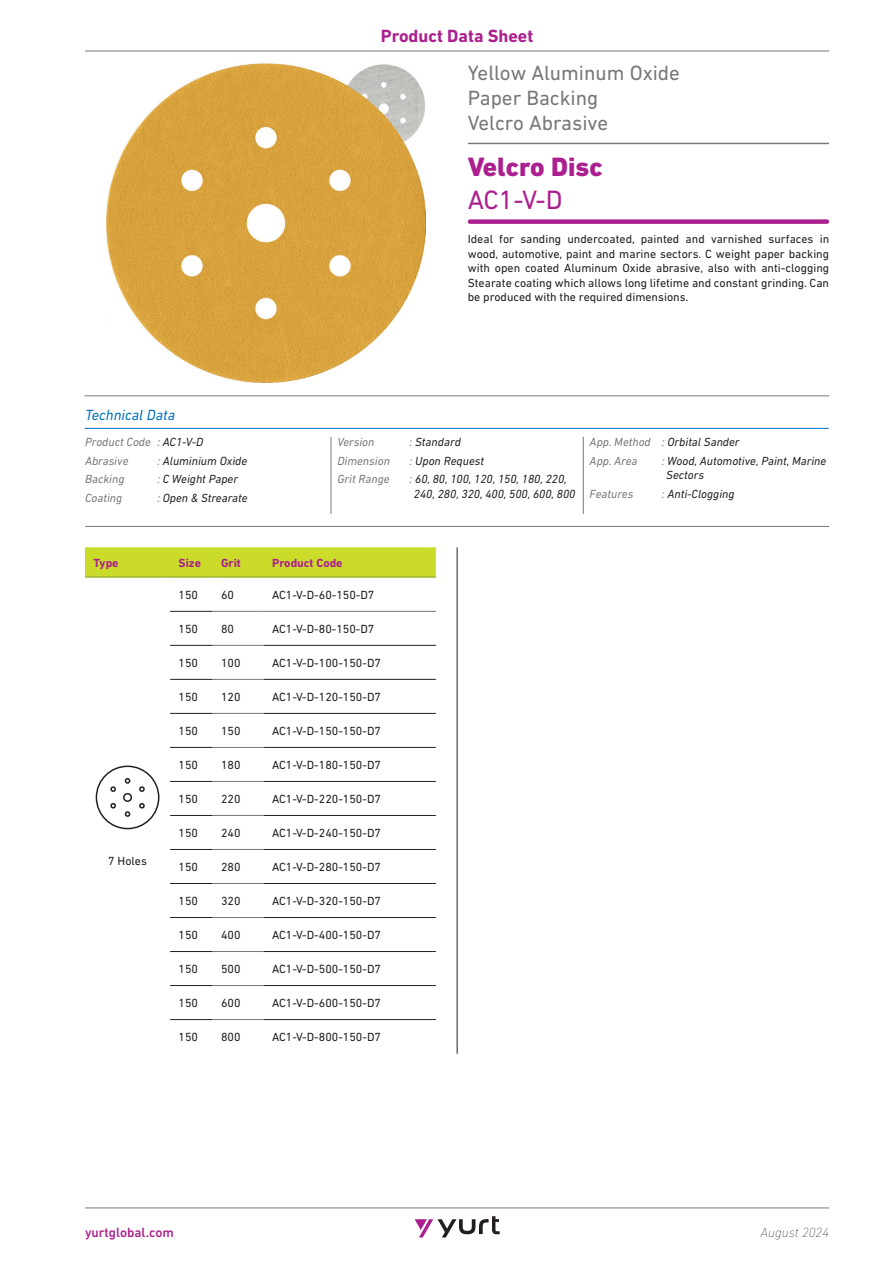
<style>
.page{position:relative;width:893px;height:1263px;background:#fff}
.page>*{position:absolute;margin:0;border:0;box-sizing:border-box;transform-origin:0 0}
.t1{font:800 27px "DIN Next LT Pro";color:#ab208e}
.t2{font:27px "DIN Next LT Pro";color:#ab208e}
.t3{font:21px/25.2px "DIN Next LT Pro";color:#76787b}
.t4{font:700 18px "DIN Next LT Pro";color:#ab208e}
.t5{font:italic 15px "DIN Next LT Pro";color:#0072bc}
.t6{font:500 13.5px "DIN Next LT Pro";color:#ab208e}
.t7{font:italic 200 13.5px "DIN Next LT Pro";color:#231f20}
.t8{font:12px/14.4px "DIN Next LT Pro";color:#231f20;text-align:justify}
.t9{font:italic 12px/14.4px "DIN Next LT Pro";color:#231f20}
.t10{font:italic 12px "DIN Next LT Pro";color:#76787b}
.t11{font:700 12px "DIN Next LT Pro";color:#ab208e}
.s1{color:#231f20}
.s2{color:#76787b}
</style>
<div class="page">
<hr style="left:85px;top:395px;width:744px;height:1px;background:#76787b">
<hr style="left:85px;top:428px;width:743px;height:1px;background:#0072bc">
<img style="left:106px;top:64px;width:319px;height:319px">
<hr style="left:468px;top:143px;width:360px;height:1px;background:#76787b">
<div style="left:470px;top:219px;width:357px;height:5px;background:#ab208e"></div>
<hr style="left:85px;top:526px;width:744px;height:1px;background:#76787b">
<hr style="left:583px;top:437px;width:1px;height:76px;background:#76787b">
<hr style="left:331px;top:437px;width:1px;height:76px;background:#76787b">
<svg style="left:85px;top:547px;width:351px;height:30px;background:#c9da2c"></svg>
<hr style="left:213px;top:611px;width:51px;height:1px;background:#76787b">
<hr style="left:213px;top:645px;width:51px;height:1px;background:#76787b">
<hr style="left:213px;top:679px;width:51px;height:1px;background:#76787b">
<hr style="left:213px;top:713px;width:51px;height:1px;background:#76787b">
<hr style="left:213px;top:747px;width:51px;height:1px;background:#76787b">
<hr style="left:213px;top:781px;width:51px;height:1px;background:#76787b">
<hr style="left:213px;top:815px;width:51px;height:1px;background:#76787b">
<hr style="left:213px;top:849px;width:51px;height:1px;background:#76787b">
<hr style="left:213px;top:883px;width:51px;height:1px;background:#76787b">
<hr style="left:213px;top:917px;width:51px;height:1px;background:#76787b">
<hr style="left:213px;top:951px;width:51px;height:1px;background:#76787b">
<hr style="left:213px;top:985px;width:51px;height:1px;background:#76787b">
<hr style="left:213px;top:1019px;width:51px;height:1px;background:#76787b">
<hr style="left:85px;top:577px;width:85px;height:1px;background:#8b9b1c">
<hr style="left:170px;top:577px;width:43px;height:1px;background:#8b9b1c">
<hr style="left:213px;top:577px;width:51px;height:1px;background:#8b9b1c">
<hr style="left:264px;top:577px;width:172px;height:1px;background:#8b9b1c">
<hr style="left:170px;top:611px;width:43px;height:1px;background:#231f20">
<hr style="left:170px;top:645px;width:43px;height:1px;background:#231f20">
<hr style="left:170px;top:679px;width:43px;height:1px;background:#231f20">
<hr style="left:170px;top:713px;width:43px;height:1px;background:#231f20">
<hr style="left:170px;top:747px;width:43px;height:1px;background:#231f20">
<hr style="left:170px;top:781px;width:43px;height:1px;background:#231f20">
<hr style="left:170px;top:815px;width:43px;height:1px;background:#231f20">
<hr style="left:170px;top:849px;width:43px;height:1px;background:#231f20">
<hr style="left:170px;top:883px;width:43px;height:1px;background:#231f20">
<hr style="left:170px;top:917px;width:43px;height:1px;background:#231f20">
<hr style="left:170px;top:951px;width:43px;height:1px;background:#231f20">
<hr style="left:170px;top:985px;width:43px;height:1px;background:#231f20">
<hr style="left:170px;top:1019px;width:43px;height:1px;background:#231f20">
<hr style="left:264px;top:611px;width:172px;height:1px;background:#76787b">
<hr style="left:264px;top:645px;width:172px;height:1px;background:#231f20">
<hr style="left:264px;top:679px;width:172px;height:1px;background:#231f20">
<hr style="left:264px;top:713px;width:172px;height:1px;background:#231f20">
<hr style="left:264px;top:747px;width:172px;height:1px;background:#231f20">
<hr style="left:264px;top:781px;width:172px;height:1px;background:#231f20">
<hr style="left:264px;top:815px;width:172px;height:1px;background:#231f20">
<hr style="left:264px;top:849px;width:172px;height:1px;background:#231f20">
<hr style="left:264px;top:883px;width:172px;height:1px;background:#231f20">
<hr style="left:264px;top:917px;width:172px;height:1px;background:#231f20">
<hr style="left:264px;top:951px;width:172px;height:1px;background:#231f20">
<hr style="left:264px;top:985px;width:172px;height:1px;background:#231f20">
<hr style="left:264px;top:1019px;width:172px;height:1px;background:#231f20">
<svg style="left:95px;top:765px;width:65px;height:65px"></svg>
<hr style="left:457px;top:547px;width:1px;height:507px;background:#231f20">
<svg style="left:415px;top:1216px;width:85px;height:21px"></svg>
<hr style="left:85px;top:51px;width:744px;height:1px;background:#76787b">
<hr style="left:85px;top:1208px;width:744px;height:1px;background:#76787b">
<h3 class="t4" style="left:381px;top:26px;width:154px">Product Data Sheet</h3>
<p class="t5" style="left:85px;top:406px;width:92px">Technical Data</p>
<p class="t10" style="left:85px;top:435px;width:120px">Product Code : <span class="s1">AC1-V-D</span></p>
<p class="t10" style="left:85px;top:453px;width:45px">Abrasive</p>
<p class="t9" style="left:157px;top:453px;width:91px"><span class="s2">:</span> Aluminium Oxide</p>
<p class="t10" style="left:85px;top:472px;width:41px">Backing</p>
<p class="t9" style="left:157px;top:472px;width:82px"><span class="s2">:</span> C Weight Paper</p>
<p class="t10" style="left:85px;top:491px;width:39px">Coating</p>
<p class="t9" style="left:157px;top:490px;width:92px"><span class="s2">:</span> Open &amp; Strearate</p>
<p class="t3" style="left:468px;top:60px;width:214px">Yellow Aluminum Oxide<br>Paper Backing<br>Velcro Abrasive</p>
<p class="t1" style="left:468px;top:151px;width:137px">Velcro Disc</p>
<p class="t2" style="left:468px;top:184px;width:96px">AC1-V-D</p>
<p class="t8" style="left:468px;top:232px;width:363px">Ideal for sanding undercoated, painted and varnished surfaces in wood, automotive, paint and marine sectors. C weight paper backing with open coated Aluminum Oxide abrasive, also with anti-clogging Stearate coating which allows long lifetime and constant grinding. Can be produced with the required dimensions.</p>
<p class="t10" style="left:337px;top:435px;width:39px">Version</p>
<p class="t9" style="left:410px;top:434px;width:53px"><span class="s2">:</span> Standard</p>
<p class="t10" style="left:337px;top:453px;width:54px">Dimension</p>
<p class="t9" style="left:410px;top:453px;width:76px"><span class="s2">:</span> Upon Request</p>
<p class="t10" style="left:337px;top:472px;width:54px">Grit Range</p>
<p class="t9" style="left:414px;top:472px;width:163px;text-indent:-4px"><span class="s2">:</span> 60, 80, 100, 120, 150, 180, 220,<br>240, 280, 320, 400, 500, 600, 800</p>
<p class="t9" style="left:590px;top:434px;width:152px"><span class="s2">App. Method :</span> Orbital Sander</p>
<p class="t10" style="left:590px;top:453px;width:49px">App. Area</p>
<p class="t9" style="left:666px;top:453px;width:162px;text-indent:-4px"><span class="s2">:</span> Wood, Automotive, Paint, Marine<br>Sectors</p>
<p class="t10" style="left:590px;top:487px;width:45px">Features</p>
<p class="t9" style="left:662px;top:486px;width:74px"><span class="s2">:</span> Anti-Clogging</p>
<p class="t11" style="left:94px;top:555px;width:27px">Type</p>
<p class="t11" style="left:179px;top:555px;width:24px">Size</p>
<p class="t11" style="left:221px;top:555px;width:21px">Grit</p>
<p class="t11" style="left:272px;top:555px;width:72px">Product Code</p>
<p class="t8" style="left:108px;top:854px;width:40px">7 Holes</p>
<p class="t8" style="left:179px;top:587px;width:21px">150</p>
<p class="t8" style="left:221px;top:587px;width:15px">60</p>
<p class="t8" style="left:272px;top:587px;width:104px">AC1-V-D-60-150-D7</p>
<p class="t8" style="left:179px;top:621px;width:21px">150</p>
<p class="t8" style="left:221px;top:621px;width:15px">80</p>
<p class="t8" style="left:272px;top:621px;width:104px">AC1-V-D-80-150-D7</p>
<p class="t8" style="left:179px;top:655px;width:21px">150</p>
<p class="t8" style="left:221px;top:655px;width:21px">100</p>
<p class="t8" style="left:272px;top:655px;width:110px">AC1-V-D-100-150-D7</p>
<p class="t8" style="left:179px;top:689px;width:21px">150</p>
<p class="t8" style="left:221px;top:689px;width:21px">120</p>
<p class="t8" style="left:272px;top:689px;width:110px">AC1-V-D-120-150-D7</p>
<p class="t8" style="left:179px;top:723px;width:21px">150</p>
<p class="t8" style="left:221px;top:723px;width:21px">150</p>
<p class="t8" style="left:272px;top:723px;width:110px">AC1-V-D-150-150-D7</p>
<p class="t8" style="left:179px;top:757px;width:21px">150</p>
<p class="t8" style="left:221px;top:757px;width:21px">180</p>
<p class="t8" style="left:272px;top:757px;width:110px">AC1-V-D-180-150-D7</p>
<p class="t8" style="left:179px;top:791px;width:21px">150</p>
<p class="t8" style="left:221px;top:791px;width:21px">220</p>
<p class="t8" style="left:272px;top:791px;width:110px">AC1-V-D-220-150-D7</p>
<p class="t8" style="left:179px;top:825px;width:21px">150</p>
<p class="t8" style="left:221px;top:825px;width:21px">240</p>
<p class="t8" style="left:272px;top:825px;width:110px">AC1-V-D-240-150-D7</p>
<p class="t8" style="left:179px;top:859px;width:21px">150</p>
<p class="t8" style="left:221px;top:859px;width:21px">280</p>
<p class="t8" style="left:272px;top:859px;width:110px">AC1-V-D-280-150-D7</p>
<p class="t8" style="left:179px;top:893px;width:21px">150</p>
<p class="t8" style="left:221px;top:893px;width:21px">320</p>
<p class="t8" style="left:272px;top:893px;width:110px">AC1-V-D-320-150-D7</p>
<p class="t8" style="left:179px;top:927px;width:21px">150</p>
<p class="t8" style="left:221px;top:927px;width:21px">400</p>
<p class="t8" style="left:272px;top:927px;width:110px">AC1-V-D-400-150-D7</p>
<p class="t8" style="left:179px;top:961px;width:21px">150</p>
<p class="t8" style="left:221px;top:961px;width:21px">500</p>
<p class="t8" style="left:272px;top:961px;width:110px">AC1-V-D-500-150-D7</p>
<p class="t8" style="left:179px;top:996px;width:21px">150</p>
<p class="t8" style="left:221px;top:996px;width:21px">600</p>
<p class="t8" style="left:272px;top:996px;width:110px">AC1-V-D-600-150-D7</p>
<p class="t8" style="left:179px;top:1030px;width:21px">150</p>
<p class="t8" style="left:221px;top:1030px;width:21px">800</p>
<p class="t8" style="left:272px;top:1030px;width:110px">AC1-V-D-800-150-D7</p>
<p class="t6" style="left:85px;top:1225px;width:90px">yurtglobal.com</p>
<p class="t7" style="left:761px;top:1225px;width:70px">August 2024</p>
</div>
